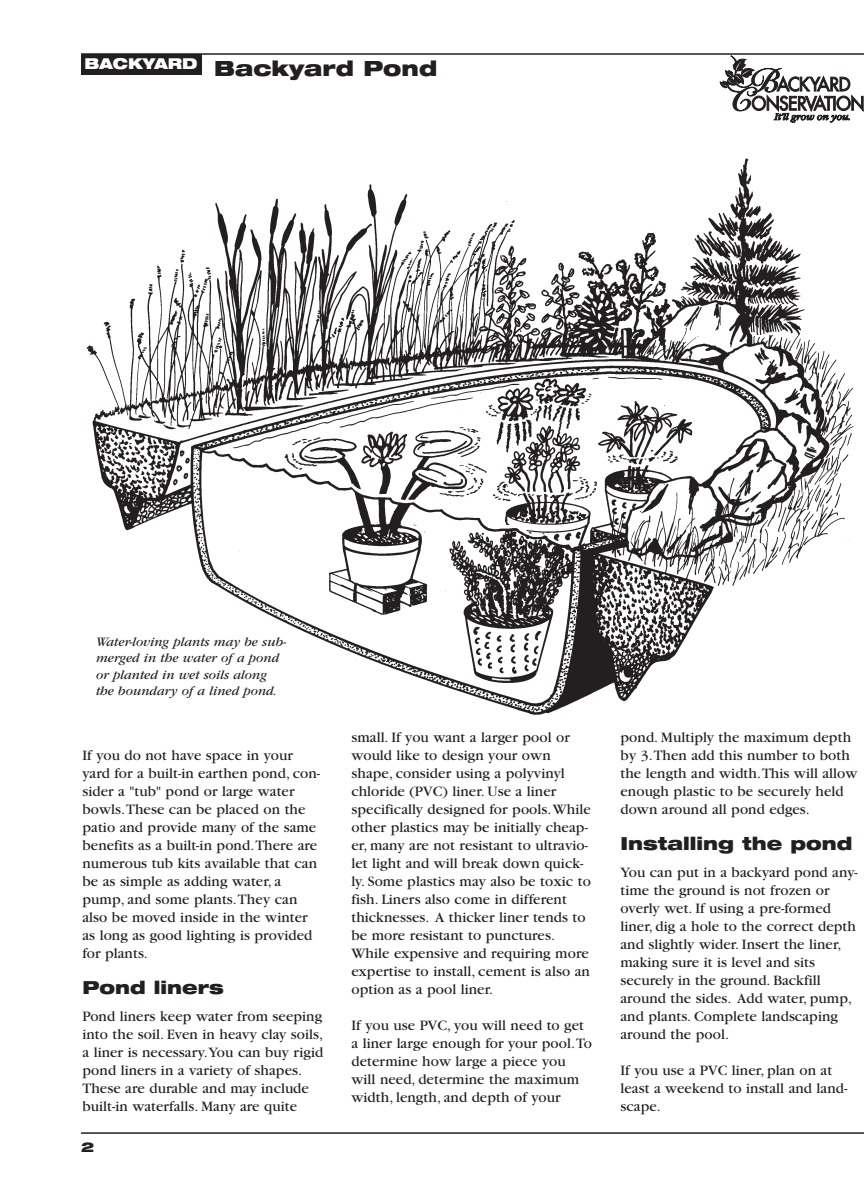
<style>
.page{position:relative;width:864px;height:1188px;background:#fff}
.page>*{position:absolute;margin:0;border:0;box-sizing:border-box;transform-origin:0 0}
.t1{font:900 expanded 21px "Helvetica Neue";color:#231f20}
.t2{font:900 expanded 18px "Helvetica Neue";color:#231f20}
.t3{font:15px/18px "Garamond";letter-spacing:.005em;color:#231f20}
.t4{font:italic 13.5px/16.5px "Garamond";color:#231f20}
.t5{font:900 expanded 13.5px "Helvetica Neue";color:#231f20}
</style>
<div class="page">
<div style="left:81px;top:54px;width:120px;height:21px;background:#231f20"></div>
<hr style="left:81px;top:1132px;width:783px;height:2px;background:#231f20">
<svg style="left:719px;top:55px;width:144px;height:68px"></svg>
<hr style="left:81px;top:53px;width:783px;height:2px;background:#231f20">
<img style="left:86px;top:158px;width:768px;height:557px">
<div style="left:94px;top:635px;width:196px;height:74px;background:#fff"></div>
<h1 class="t1" style="left:85px;top:60px;width:354px"><sup>BACKYARD</sup> Backyard Pond</h1>
<p class="t4" style="left:96px;top:635px;width:192px">Water-loving plants may be sub&shy;merged in the water of a pond or planted in wet soils along the boundary of a lined pond.</p>
<p class="t3" style="left:82px;top:748px;width:239px">If you do not have space in your yard for a built-in earthen pond, con&shy;sider a "tub" pond or large water bowls.These can be placed on the patio and provide many of the same benefits as a built-in pond.There are numerous tub kits available that can be as simple as adding water, a pump, and some plants.They can also be moved inside in the winter as long as good lighting is provided for plants.</p>
<p class="t2" style="left:82px;top:981px;width:143px">Pond liners</p>
<p class="t3" style="left:82px;top:1009px;width:242px">Pond liners keep water from seeping into the soil. Even in heavy clay soils, a liner is necessary.You can buy rigid pond liners in a variety of shapes.<br>These are durable and may include built-in waterfalls. Many are quite</p>
<p class="t5" style="left:81px;top:1142px;width:15px">2</p>
<p class="t3" style="left:351px;top:730px;width:241px">small. If you want a larger pool or would like to design your own shape, consider using a polyvinyl chloride (PVC) liner. Use a liner specifically designed for pools.While other plastics may be initially cheap&shy;er, many are not resistant to ultravio&shy;let light and will break down quick&shy;ly. Some plastics may also be toxic to fish. Liners also come in different thicknesses. A thicker liner tends to be more resistant to punctures.<br>While expensive and requiring more expertise to install, cement is also an option as a pool liner.</p>
<p class="t3" style="left:351px;top:1018px;width:242px">If you use PVC, you will need to get a liner large enough for your pool.To determine how large a piece you will need, determine the maximum width, length, and depth of your</p>
<p class="t3" style="left:621px;top:730px;width:239px">pond. Multiply the maximum depth by 3.Then add this number to both the length and width.This will allow enough plastic to be securely held down around all pond edges.</p>
<p class="t2" style="left:621px;top:837px;width:234px">Installing the pond</p>
<p class="t3" style="left:621px;top:865px;width:239px">You can put in a backyard pond any&shy;time the ground is not frozen or overly wet. If using a pre-formed liner, dig a hole to the correct depth and slightly wider. Insert the liner, making sure it is level and sits securely in the ground. Backfill around the sides. Add water, pump, and plants. Complete landscaping around the pool.</p>
<p class="t3" style="left:621px;top:1063px;width:229px">If you use a PVC liner, plan on at least a weekend to install and land&shy;scape.</p>
</div>
